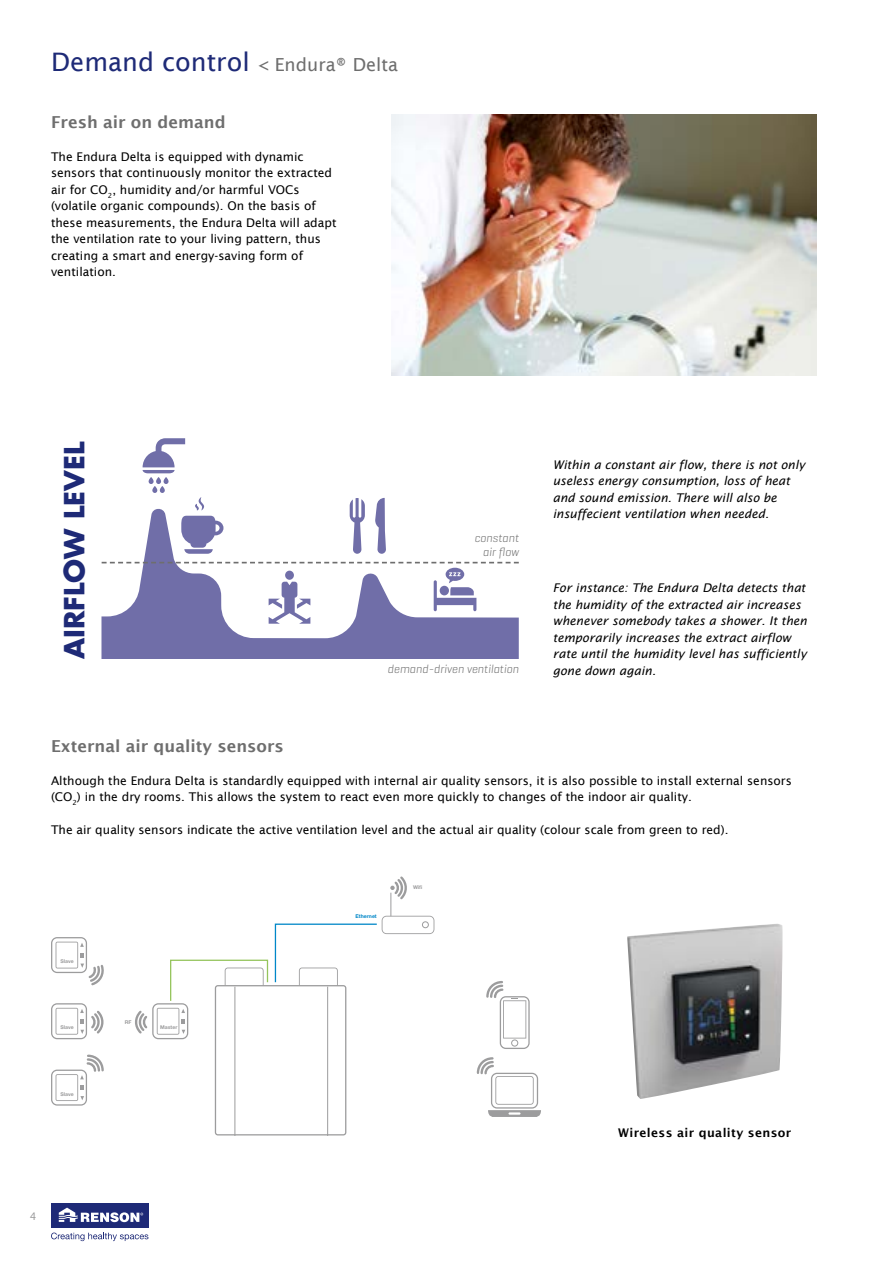
<style>
.page{position:relative;width:893px;height:1263px;background:#fff}
.page>*{position:absolute;margin:0;border:0;box-sizing:border-box;transform-origin:0 0}
.t1{font:700 27.15px "Futura Std";color:#1e2a77}
.t2{font:25.5px "Lucida Sans";color:#1e2a77}
.t3{font:600 16.5px "Lucida Sans";color:#6e6e6e}
.t4{font:12px/16.5px "Lucida Sans";color:#000}
.t5{font:italic 12px/16.5px "Lucida Sans";color:#000}
.t6{font:italic 300 12px/13.5px "Geogrotesque";color:#6e6e6e;text-align:right}
.t7{font:600 12px "Lucida Sans";letter-spacing:.03em;color:#000}
.t8{font:10.5px "Lucida Sans";color:#9c9c9d}
.t9{font:700 5.1px "Helvetica Neue LT Std";color:#9c9c9d}
.t10{font:700 5.1px "Helvetica Neue LT Std";color:#0087c8}
.s1{font-size:18px;color:#6e6e6e}
</style>
<div class="page">
<div style="left:51px;top:1203px;width:98px;height:25px;background:#1e2a77"></div>
<svg style="left:59px;top:1207px;width:84px;height:15px"></svg>
<svg style="left:51px;top:1232px;width:97px;height:9px"></svg>
<img style="left:391px;top:115px;width:425px;height:260px">
<img style="left:627px;top:924px;width:155px;height:175px">
<hr style="left:234px;top:986px;width:1px;height:150px;background:#9c9c9d">
<hr style="left:327px;top:986px;width:1px;height:150px;background:#9c9c9d">
<svg style="left:51px;top:1054px;width:53px;height:51px"></svg>
<svg style="left:51px;top:937px;width:53px;height:49px"></svg>
<svg style="left:51px;top:1003px;width:53px;height:36px"></svg>
<svg style="left:476px;top:1057px;width:65px;height:60px"></svg>
<svg style="left:486px;top:981px;width:44px;height:68px"></svg>
<svg style="left:135px;top:876px;width:299px;height:259px"></svg>
<svg style="left:195px;top:497px;width:9px;height:10px"></svg>
<svg style="left:143px;top:438px;width:42px;height:55px"></svg>
<svg style="left:350px;top:498px;width:15px;height:9px"></svg>
<svg style="left:376px;top:498px;width:9px;height:9px"></svg>
<svg style="left:101px;top:507px;width:418px;height:152px"></svg>
<svg style="left:102px;top:562px;width:417px;height:62px"></svg>
<h2 class="t2" style="left:51px;top:47px;width:349px">Demand control <span class="s1">&lt; Endura® Delta</span></h2>
<h3 class="t3" style="left:51px;top:112px;width:176px">Fresh air on demand</h3>
<p class="t4" style="left:51px;top:148px;width:287px">The Endura Delta is equipped with dynamic sensors that continuously monitor the extracted air for CO<sub>2</sub>, humidity and/or harmful VOCs (volatile organic compounds). On the basis of these measurements, the Endura Delta will adapt the ventilation rate to your living pattern, thus creating a smart and energy-saving form of ventilation.</p>
<h1 class="t1" style="left:56px;top:659px;width:219px;rotate:-90deg">AIRFLOW LEVEL</h1>
<p class="t6" style="left:474px;top:531px;width:46px">constant air flow</p>
<p class="t6" style="left:388px;top:661px;width:133px">demand-driven ventilation</p>
<p class="t5" style="left:553px;top:456px;width:254px">Within a constant air flow, there is not only useless energy consumption, loss of heat and sound emission. There will also be insuffecient ventilation when needed.</p>
<p class="t5" style="left:553px;top:580px;width:256px">For instance: The Endura Delta detects that the humidity of the extracted air increases whenever somebody takes a shower. It then temporarily increases the extract airflow rate until the humidity level has sufficiently gone down again.</p>
<h3 class="t3" style="left:51px;top:736px;width:234px">External air quality sensors</h3>
<p class="t4" style="left:51px;top:772px;width:742px">Although the Endura Delta is standardly equipped with internal air quality sensors, it is also possible to install external sensors (CO<sub>2</sub>) in the dry rooms. This allows the system to react even more quickly to changes of the indoor air quality.</p>
<p class="t4" style="left:51px;top:821px;width:679px">The air quality sensors indicate the active ventilation level and the actual air quality (colour scale from green to red).</p>
<p class="t9" style="left:60px;top:958px;width:15px">Slave</p>
<p class="t9" style="left:60px;top:1024px;width:15px">Slave</p>
<p class="t9" style="left:60px;top:1091px;width:15px">Slave</p>
<p class="t9" style="left:125px;top:1019px;width:8px">RF</p>
<p class="t9" style="left:160px;top:1024px;width:19px">Master</p>
<p class="t10" style="left:356px;top:913px;width:23px">Ethernet</p>
<p class="t9" style="left:413px;top:884px;width:11px">Wifi</p>
<p class="t7" style="left:618px;top:1126px;width:175px">Wireless air quality sensor</p>
<p class="t8" style="left:30px;top:1210px;width:8px">4</p>
</div>
